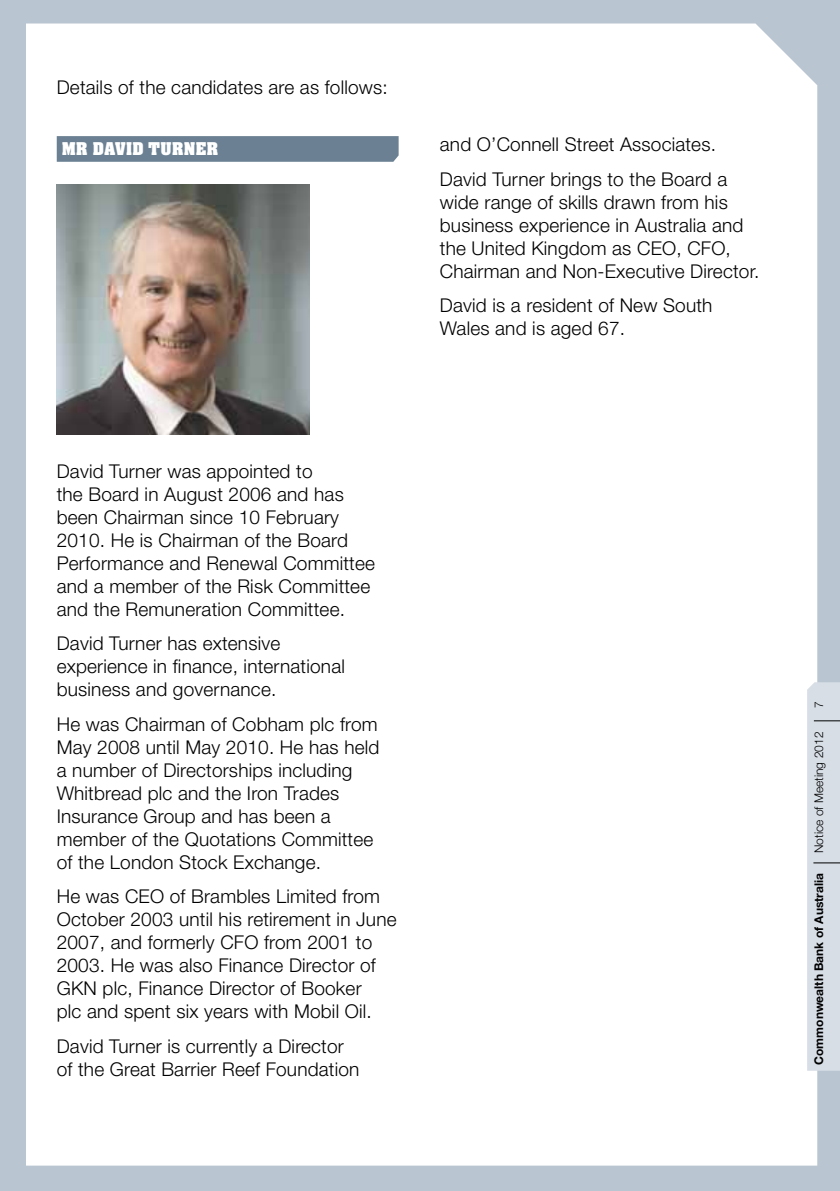
<style>
.page{position:relative;width:840px;height:1191px;background:#fff}
.page>*{position:absolute;margin:0;border:0;box-sizing:border-box;transform-origin:0 0}
.t1{font:300 19px/23px "Helvetica Neue";letter-spacing:.01em;color:#000}
.t2{font:700 15px "Aachen";letter-spacing:.02em;color:#fff}
.t3{font:700 12px "Helvetica Neue";color:#000}
.t4{font:300 12px "Helvetica Neue";color:#000}
</style>
<div class="page">
<div style="left:0;top:0;width:839px;height:1191px;background:#b9c5d0"></div>
<div style="left:26px;top:24px;width:790px;height:1141px;background:#fff"></div>
<img style="left:56px;top:184px;width:253px;height:251px">
<svg style="left:57px;top:136px;width:341px;height:26px;background:#6c8294"></svg>
<svg style="left:806px;top:682px;width:33px;height:388px;background:#d9e0e7"></svg>
<p class="t1" style="left:57px;top:76px;width:332px">Details of the candidates are as follows:</p>
<p class="t2" style="left:62px;top:137px;width:146px">MR DAVID TURNER</p>
<p class="t1" style="left:439px;top:127px;width:289px;line-height:34.4px">and O’Connell Street Associates.<br>David Turner brings to the Board a</p>
<p class="t1" style="left:439px;top:190px;width:321px">wide range of skills drawn from his business experience in Australia and the United Kingdom as CEO, CFO, Chairman and Non-Executive Director.</p>
<p class="t1" style="left:439px;top:293px;width:274px">David is a resident of New South<br>Wales and is aged 67.</p>
<p class="t1" style="left:57px;top:459px;width:319px">David Turner was appointed to<br>the Board in August 2006 and has been Chairman since 10 February<br>2010. He is Chairman of the Board<br>Performance and Renewal Committee and a member of the Risk Committee and the Remuneration Committee.</p>
<p class="t1" style="left:57px;top:631px;width:289px">David Turner has extensive experience in finance, international business and governance.</p>
<p class="t1" style="left:57px;top:712px;width:324px">He was Chairman of Cobham plc from May 2008 until May 2010. He has held a number of Directorships including Whitbread plc and the Iron Trades Insurance Group and has been a member of the Quotations Committee of the London Stock Exchange.</p>
<p class="t1" style="left:57px;top:884px;width:341px">He was CEO of Brambles Limited from October 2003 until his retirement in June 2007, and formerly CFO from 2001 to 2003. He was also Finance Director of GKN plc, Finance Director of Booker<br>plc and spent six years with Mobil Oil.</p>
<p class="t1" style="left:57px;top:1034px;width:304px">David Turner is currently a Director of the Great Barrier Reef Foundation</p>
<p class="t4" style="left:811px;top:708px;width:8px;rotate:-90deg">7</p>
<p class="t4" style="left:811px;top:853px;width:123px;rotate:-90deg">Notice of Meeting 2012</p>
<p class="t3" style="left:811px;top:1064px;width:193px;rotate:-90deg">Commonwealth Bank of Australia</p>
</div>
